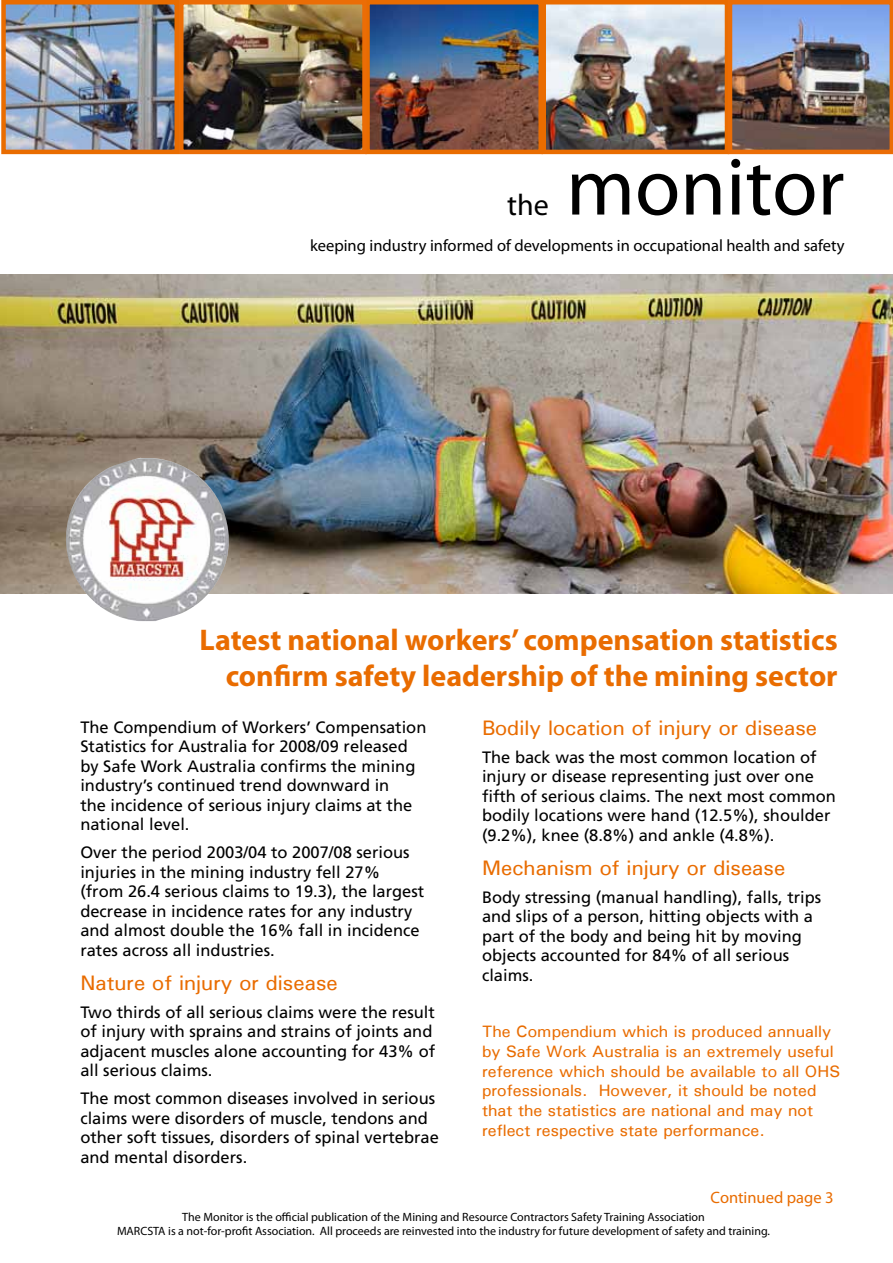
<style>
.page{position:relative;width:893px;height:1263px;background:#fff}
.page>*{position:absolute;margin:0;border:0;box-sizing:border-box;transform-origin:0 0}
.t1{font:82.5px "Myriad Pro";color:#000}
.t2{font:700 30px/36px "Myriad Pro";color:#e96c00;text-align:right}
.t3{font:30px "Myriad Pro";color:#000}
.t4{font:21px "Utah";color:#e96c00}
.t5{font:16.5px/19.5px "Frutiger";color:#000}
.t6{font:16.5px/19.8px "Utah";color:#e96c00}
.t7{font:16.5px "Myriad Pro";color:#000}
.t8{font:16.5px "Myriad Pro";color:#e96c00}
.t9{font:12px/14.4px "Myriad Pro";color:#000;text-align:center}
</style>
<div class="page">
<img style="left:546px;top:5px;width:178px;height:144px">
<div style="left:541px;top:0;width:188px;height:154px;border:4px solid #e96c00"></div>
<img style="left:728px;top:0;width:165px;height:154px">
<img style="left:6px;top:5px;width:168px;height:144px">
<div style="left:1px;top:0;width:178px;height:154px;border:4px solid #e96c00"></div>
<img style="left:370px;top:5px;width:168px;height:144px">
<div style="left:365px;top:0;width:178px;height:154px;border:4px solid #e96c00"></div>
<img style="left:184px;top:5px;width:178px;height:144px">
<div style="left:179px;top:0;width:188px;height:154px;border:4px solid #eb6d06"></div>
<img style="left:0;top:274px;width:893px;height:320px">
<img style="left:65px;top:458px;width:166px;height:163px">
<h1 class="t1" style="left:566px;top:136px;width:280px">monitor</h1>
<p class="t7" style="left:310px;top:236px;width:536px">keeping industry informed of developments in occupational health and safety</p>
<h2 class="t3" style="left:507px;top:186px;width:43px">the</h2>
<h2 class="t2" style="left:200px;top:621px;width:640px">Latest national workers’ compensation statistics confirm safety leadership of the mining sector</h2>
<p class="t5" style="left:80px;top:717px;width:348px">The Compendium of Workers’ Compensation Statistics for Australia for 2008/09 released by Safe Work Australia confirms the mining industry’s continued trend downward in<br>the incidence of serious injury claims at the national level.</p>
<p class="t5" style="left:80px;top:843px;width:345px">Over the period 2003/04 to 2007/08 serious injuries in the mining industry fell 27% (from 26.4 serious claims to 19.3), the largest decrease in incidence rates for any industry and almost double the 16% fall in incidence rates across all industries.</p>
<p class="t4" style="left:80px;top:970px;width:259px">Nature of injury or disease</p>
<p class="t5" style="left:80px;top:1002px;width:356px">Two thirds of all serious claims were the result of injury with sprains and strains of joints and adjacent muscles alone accounting for 43% of all serious claims.</p>
<p class="t5" style="left:80px;top:1088px;width:360px">The most common diseases involved in serious claims were disorders of muscle, tendons and other soft tissues, disorders of spinal vertebrae and mental disorders.</p>
<p class="t4" style="left:482px;top:715px;width:337px">Bodily location of injury or disease</p>
<p class="t5" style="left:482px;top:747px;width:355px">The back was the most common location of injury or disease representing just over one fifth of serious claims. The next most common bodily locations were hand (12.5%), shoulder (9.2%), knee (8.8%) and ankle (4.8%).</p>
<p class="t4" style="left:482px;top:855px;width:305px">Mechanism of injury or disease</p>
<p class="t5" style="left:482px;top:887px;width:341px">Body stressing (manual handling), falls, trips and slips of a person, hitting objects with a part of the body and being hit by moving objects accounted for 84% of all serious claims.</p>
<p class="t6" style="left:482px;top:1021px;width:360px">The Compendium which is produced annually by Safe Work Australia is an extremely useful reference which should be available to all OHS professionals. However, it should be noted that the statistics are national and may not reflect respective state performance.</p>
<p class="t8" style="left:711px;top:1188px;width:124px">Continued page 3</p>
<p class="t9" style="left:117px;top:1209px;width:654px">The Monitor is the official publication of the Mining and Resource Contractors Safety Training Association<br>MARCSTA is a not-for-profit Association. All proceeds are reinvested into the industry for future development of safety and training.</p>
</div>
